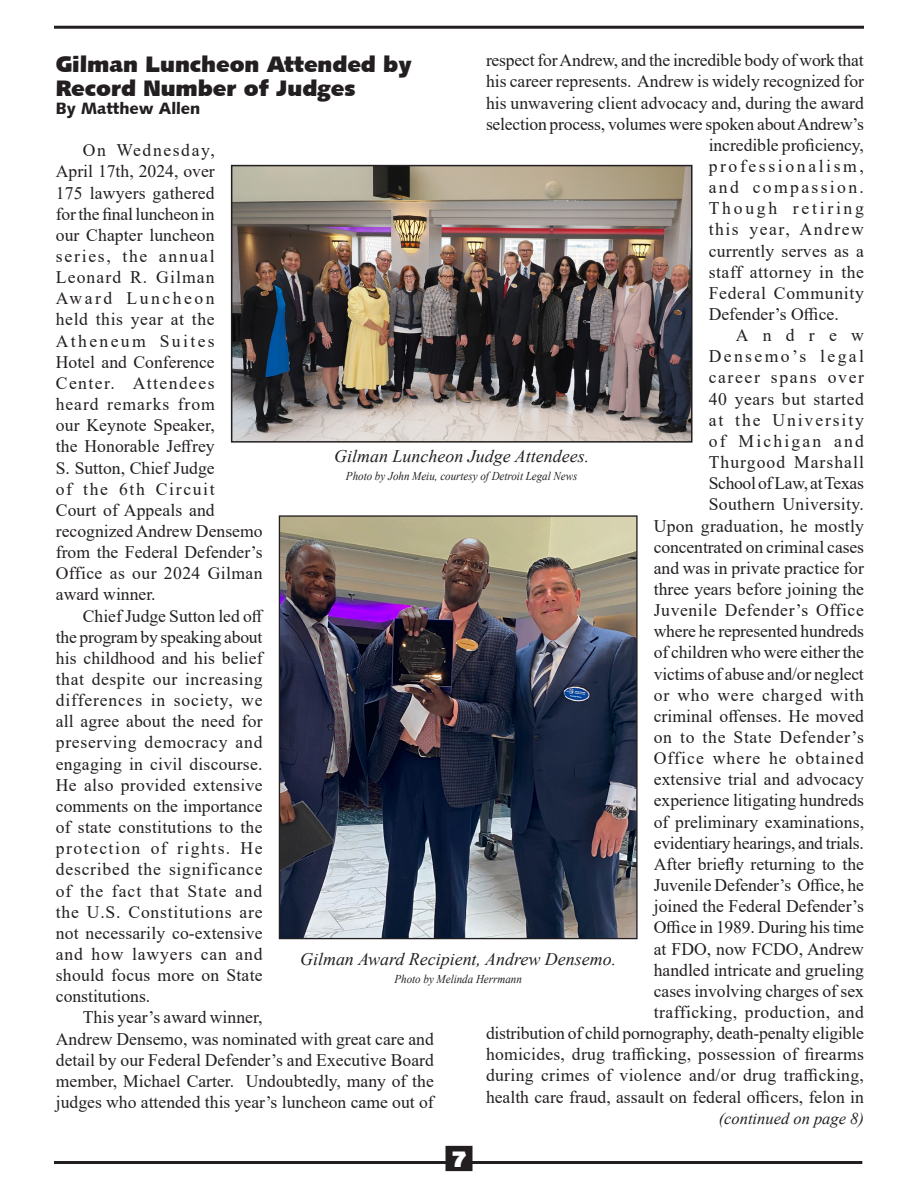
<style>
.page{position:relative;width:918px;height:1188px;background:#fff}
.page>*{position:absolute;margin:0;border:0;box-sizing:border-box;transform-origin:0 0}
.Headline{font:22.5px/24px "Humanist 531 BT Ultra Black A";color:#231f20}
.Headline-2{font:22.5px "Humanist 531 BT Ultra Black A";color:#fff}
.Body_text{font:17.7px/21.1px "Times New Roman";color:#231f20}
.Body_text-2{font:italic 17.7px "Times New Roman";color:#231f20}
.Body_text-3{font:17.7px "Times New Roman";letter-spacing:.03em;color:#231f20}
.Body_text-4{font:17.7px "Times New Roman";letter-spacing:.15em;color:#231f20}
.Body_text-5{font:17.7px "Times New Roman";letter-spacing:.04em;color:#231f20}
.Body_text-6{font:17.7px "Times New Roman";letter-spacing:.09em;color:#231f20}
.Body_text-7{font:17.7px "Times New Roman";letter-spacing:.135em;color:#231f20}
.Body_text-8{font:17.7px "Times New Roman";letter-spacing:.155em;color:#231f20}
.t1{font:italic 16.5px "Times New Roman";color:#231f20}
.Subhead_1{font:16.5px "Humanist 531 BT Black A";color:#231f20}
.Body_text-9{font:italic 12px "Times New Roman";color:#231f20;scale:.92 1}
</style>
<div class="page">
<hr style="left:54px;top:1161px;width:808px;height:3px;background:#231f20">
<div style="left:446px;top:1147px;width:26px;height:23px;background:#231f20"></div>
<div style="left:446px;top:1146px;width:26px;height:25px;border:2px solid #231f20"></div>
<hr style="left:54px;top:26px;width:810px;height:3px;background:#231f20">
<img style="left:234px;top:168px;width:456px;height:272px">
<div style="left:231px;top:165px;width:462px;height:278px;border:2px solid #231f20"></div>
<img style="left:281px;top:517px;width:355px;height:420px">
<div style="left:279px;top:515px;width:359px;height:424px;border:1px solid #231f20"></div>
<p class="Body_text" style="left:486px;top:49px;width:379px">respect for Andrew, and the incredible body of work that</p>
<p class="Body_text" style="left:486px;top:70px;width:380px">his career represents. Andrew is widely recognized for</p>
<p class="Body_text" style="left:486px;top:91px;width:380px">his unwavering client advocacy and, during the award</p>
<p class="Body_text" style="left:486px;top:113px;width:380px">selection process, volumes were spoken about Andrew’s</p>
<p class="Body_text" style="left:709px;top:134px;width:157px">incredible proficiency,</p>
<p class="Body_text-4" style="left:709px;top:154px;width:157px">professionalism,</p>
<p class="Body_text-7" style="left:709px;top:175px;width:157px">and compassion.</p>
<p class="Body_text-8" style="left:709px;top:196px;width:157px">Though retiring</p>
<p class="Body_text-6" style="left:709px;top:217px;width:157px">this year, Andrew</p>
<p class="Body_text" style="left:709px;top:240px;width:157px">currently serves as a</p>
<p class="Body_text-3" style="left:709px;top:259px;width:157px">staff attorney in the</p>
<p class="Body_text-5" style="left:709px;top:280px;width:157px">Federal Community</p>
<p class="Body_text" style="left:709px;top:303px;width:132px">Defender’s Office.</p>
<p class="Body_text" style="left:486px;top:324px;width:380px;text-align:right">Andrew<br>Densemo’s legal<br>career spans over<br>40 years but started<br>at the University<br>of Michigan and<br>Thurgood Marshall<br>School of Law, at Texas<br>Southern University.<br>Upon graduation, he mostly<br>concentrated on criminal cases<br>and was in private practice for<br>three years before joining the<br>Juvenile Defender’s Office<br>where he represented hundreds<br>of children who were either the<br>victims of abuse and/or neglect<br>or who were charged with<br>criminal offenses. He moved<br>on to the State Defender’s<br>Office where he obtained<br>extensive trial and advocacy<br>experience litigating hundreds<br>of preliminary examinations,<br>evidentiary hearings, and trials.<br>After briefly returning to the<br>Juvenile Defender’s Office, he<br>joined the Federal Defender’s<br>Office in 1989. During his time<br>at FDO, now FCDO, Andrew<br>handled intricate and grueling<br>cases involving charges of sex<br>trafficking, production, and<br>distribution of child pornography, death-penalty eligible homicides, drug trafficking, possession of firearms during crimes of violence and/or drug trafficking, health care fraud, assault on federal officers, felon in</p>
<p class="Headline" style="left:56px;top:52px;width:358px">Gilman Luncheon Attended by<br>Record Number of Judges</p>
<p class="Subhead_1" style="left:56px;top:98px;width:146px">By Matthew Allen</p>
<p class="Body_text" style="left:56px;top:139px;width:208px;text-indent:27px">On Wednesday,<br>April 17th, 2024, over<br>175 lawyers gathered<br>for the final luncheon in<br>our Chapter luncheon series, the annual<br>Leonard R. Gilman<br>Award Luncheon<br>held this year at the<br>Atheneum Suites<br>Hotel and Conference<br>Center. Attendees<br>heard remarks from<br>our Keynote Speaker,<br>the Honorable Jeffrey<br>S. Sutton, Chief Judge<br>of the 6th Circuit<br>Court of Appeals and recognized Andrew Densemo from the Federal Defender’s<br>Office as our 2024 Gilman award winner.</p>
<p class="Body_text" style="left:56px;top:605px;width:209px;text-align:justify;text-indent:27px">Chief Judge Sutton led off the program by speaking about his childhood and his belief that despite our increasing differences in society, we all agree about the need for preserving democracy and engaging in civil discourse.<br>He also provided extensive comments on the importance of state constitutions to the protection of rights. He described the significance of the fact that State and the U.S. Constitutions are not necessarily co-extensive and how lawyers can and should focus more on State constitutions.</p>
<p class="Body_text" style="left:56px;top:1006px;width:380px;text-indent:27px">This year’s award winner,<br>Andrew Densemo, was nominated with great care and detail by our Federal Defender’s and Executive Board member, Michael Carter. Undoubtedly, many of the judges who attended this year’s luncheon came out of</p>
<p class="Body_text-2" style="left:334px;top:444px;width:256px">Gilman Luncheon Judge Attendees.</p>
<p class="Body_text-9" style="left:346px;top:467px;width:253px">Photo by John Meiu, courtesy of Detroit Legal News</p>
<p class="Body_text-2" style="left:300px;top:947px;width:318px">Gilman Award Recipient, Andrew Densemo.</p>
<p class="Body_text-9" style="left:394px;top:971px;width:140px">Photo by Melinda Herrmann</p>
<p class="t1" style="left:719px;top:1108px;width:147px">(continued on page 8)</p>
<p class="Headline-2" style="left:452px;top:1145px;width:17px">7</p>
</div>
